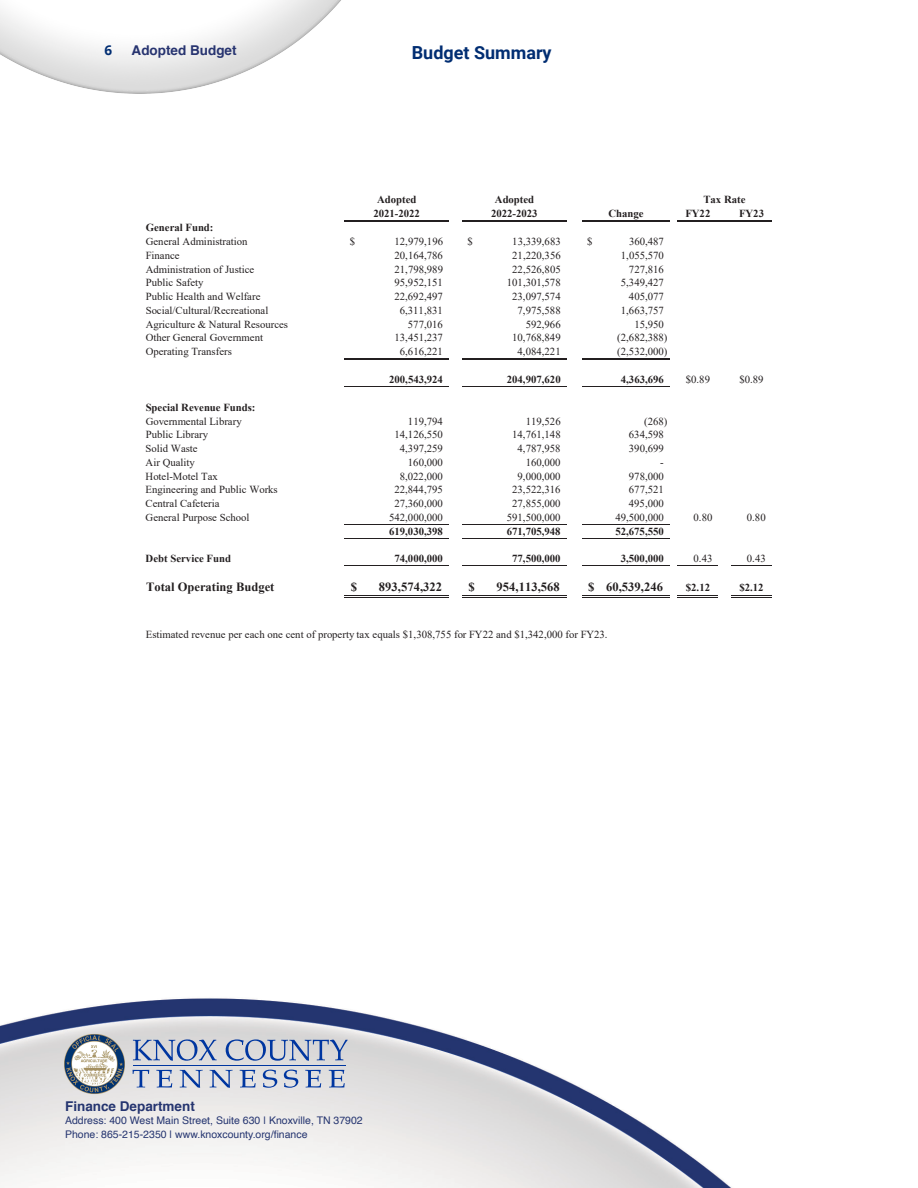
<style>
.page{position:relative;width:918px;height:1188px;background:#fff}
.page>*{position:absolute;margin:0;border:0;box-sizing:border-box;transform-origin:0 0}
.t1{font:700 18px "Roboto";color:#002d72}
.t2{font:700 13.5px "Helvetica";color:#253570}
.t3{font:700 13.5px "Helvetica";color:#273470}
.t4{font:700 13.5px "Open Sans";color:#002d72}
.t5{font:700 12.6px "Times New Roman";letter-spacing:.005em;color:#231f20}
.t6{font:10.8px "Times New Roman";color:#231f20}
.t7{font:700 10.8px "Times New Roman";color:#231f20}
.t8{font:10.5px/13.5px "Helvetica";color:#253570}
</style>
<div class="page">
<img style="left:0;top:998px;width:732px;height:190px">
<img style="left:0;top:0;width:341px;height:93px">
<svg style="left:133px;top:1070px;width:16px;height:17px"></svg>
<svg style="left:156px;top:1070px;width:16px;height:18px"></svg>
<svg style="left:180px;top:1070px;width:23px;height:18px"></svg>
<svg style="left:210px;top:1070px;width:23px;height:18px"></svg>
<svg style="left:240px;top:1070px;width:16px;height:18px"></svg>
<svg style="left:263px;top:1070px;width:14px;height:18px"></svg>
<svg style="left:284px;top:1070px;width:14px;height:18px"></svg>
<svg style="left:305px;top:1070px;width:16px;height:18px"></svg>
<svg style="left:329px;top:1070px;width:16px;height:18px"></svg>
<svg style="left:133px;top:1039px;width:84px;height:22px;background:#a2afca"></svg>
<svg style="left:226px;top:1039px;width:122px;height:22px;background:#a7b3cb"></svg>
<hr style="left:133px;top:1065px;width:212px;height:1px;background:#0036a0">
<img style="left:62px;top:1033px;width:64px;height:62px">
<hr style="left:345px;top:220px;width:104px;height:2px;background:#231f20">
<hr style="left:462px;top:220px;width:104px;height:2px;background:#231f20">
<hr style="left:582px;top:220px;width:87px;height:2px;background:#231f20">
<hr style="left:345px;top:359px;width:104px;height:1px;background:#231f20">
<hr style="left:462px;top:359px;width:104px;height:1px;background:#231f20">
<hr style="left:345px;top:387px;width:104px;height:1px;background:#231f20">
<hr style="left:462px;top:387px;width:104px;height:1px;background:#231f20">
<hr style="left:345px;top:524px;width:104px;height:1px;background:#231f20">
<hr style="left:462px;top:524px;width:104px;height:1px;background:#231f20">
<hr style="left:345px;top:538px;width:104px;height:1px;background:#231f20">
<hr style="left:462px;top:538px;width:104px;height:1px;background:#231f20">
<hr style="left:345px;top:565px;width:104px;height:1px;background:#231f20">
<hr style="left:462px;top:565px;width:104px;height:1px;background:#231f20">
<hr style="left:582px;top:565px;width:87px;height:1px;background:#231f20">
<hr style="left:677px;top:565px;width:41px;height:1px;background:#231f20">
<hr style="left:345px;top:595px;width:104px;height:1px;background:#231f20">
<hr style="left:345px;top:597px;width:104px;height:1px;background:#231f20">
<hr style="left:462px;top:595px;width:104px;height:1px;background:#231f20">
<hr style="left:462px;top:597px;width:104px;height:1px;background:#231f20">
<hr style="left:582px;top:595px;width:87px;height:1px;background:#231f20">
<hr style="left:582px;top:597px;width:87px;height:1px;background:#231f20">
<hr style="left:677px;top:595px;width:41px;height:1px;background:#231f20">
<hr style="left:677px;top:597px;width:41px;height:1px;background:#231f20">
<hr style="left:677px;top:220px;width:94px;height:2px;background:#231f20">
<hr style="left:582px;top:359px;width:87px;height:1px;background:#231f20">
<hr style="left:582px;top:387px;width:87px;height:1px;background:#231f20">
<hr style="left:582px;top:524px;width:87px;height:1px;background:#231f20">
<hr style="left:582px;top:538px;width:87px;height:1px;background:#231f20">
<hr style="left:731px;top:565px;width:40px;height:1px;background:#231f20">
<hr style="left:731px;top:595px;width:40px;height:1px;background:#231f20">
<hr style="left:731px;top:597px;width:40px;height:1px;background:#231f20">
<p class="t4" style="left:105px;top:41px;width:9px">6</p>
<p class="t3" style="left:132px;top:40px;width:106px">Adopted Budget</p>
<h1 class="t1" style="left:412px;top:40px;width:141px">Budget Summary</h1>
<p class="t7" style="left:377px;top:192px;width:41px">Adopted</p>
<p class="t7" style="left:495px;top:192px;width:41px">Adopted</p>
<p class="t7" style="left:374px;top:205px;width:48px">2021-2022</p>
<p class="t7" style="left:491px;top:205px;width:48px">2022-2023</p>
<p class="t7" style="left:608px;top:205px;width:37px">Change</p>
<p class="t7" style="left:685px;top:205px;width:26px">FY22</p>
<p class="t7" style="left:739px;top:205px;width:26px">FY23</p>
<p class="t7" style="left:703px;top:192px;width:44px">Tax Rate</p>
<p class="t7" style="left:146px;top:220px;width:69px">General Fund:</p>
<p class="t6" style="left:146px;top:234px;width:103px">General Administration</p>
<p class="t6" style="left:350px;top:234px;width:7px">$</p>
<p class="t6" style="left:395px;top:234px;width:50px">12,979,196</p>
<p class="t6" style="left:468px;top:234px;width:7px">$</p>
<p class="t6" style="left:512px;top:234px;width:50px">13,339,683</p>
<p class="t6" style="left:587px;top:234px;width:7px">$</p>
<p class="t6" style="left:629px;top:234px;width:36px">360,487</p>
<p class="t6" style="left:146px;top:248px;width:35px">Finance</p>
<p class="t6" style="left:395px;top:248px;width:50px">20,164,786</p>
<p class="t6" style="left:512px;top:248px;width:50px">21,220,356</p>
<p class="t6" style="left:621px;top:248px;width:45px">1,055,570</p>
<p class="t6" style="left:146px;top:261px;width:110px">Administration of Justice</p>
<p class="t6" style="left:395px;top:261px;width:50px">21,798,989</p>
<p class="t6" style="left:512px;top:261px;width:50px">22,526,805</p>
<p class="t6" style="left:629px;top:261px;width:36px">727,816</p>
<p class="t6" style="left:146px;top:275px;width:59px">Public Safety</p>
<p class="t6" style="left:394px;top:275px;width:50px">95,952,151</p>
<p class="t6" style="left:507px;top:275px;width:55px">101,301,578</p>
<p class="t6" style="left:621px;top:275px;width:45px">5,349,427</p>
<p class="t6" style="left:146px;top:289px;width:116px">Public Health and Welfare</p>
<p class="t6" style="left:394px;top:289px;width:50px">22,692,497</p>
<p class="t6" style="left:512px;top:289px;width:50px">23,097,574</p>
<p class="t6" style="left:629px;top:289px;width:36px">405,077</p>
<p class="t6" style="left:146px;top:303px;width:124px">Social/Cultural/Recreational</p>
<p class="t6" style="left:400px;top:303px;width:45px">6,311,831</p>
<p class="t6" style="left:518px;top:303px;width:45px">7,975,588</p>
<p class="t6" style="left:621px;top:303px;width:45px">1,663,757</p>
<p class="t6" style="left:146px;top:316px;width:144px">Agriculture &amp; Natural Resources</p>
<p class="t6" style="left:408px;top:316px;width:37px">577,016</p>
<p class="t6" style="left:526px;top:316px;width:36px">592,966</p>
<p class="t6" style="left:634px;top:316px;width:31px">15,950</p>
<p class="t6" style="left:146px;top:330px;width:119px">Other General Government</p>
<p class="t6" style="left:395px;top:330px;width:50px">13,451,237</p>
<p class="t6" style="left:512px;top:330px;width:50px">10,768,849</p>
<p class="t6" style="left:617px;top:330px;width:52px">(2,682,388)</p>
<p class="t6" style="left:146px;top:344px;width:88px">Operating Transfers</p>
<p class="t6" style="left:400px;top:344px;width:45px">6,616,221</p>
<p class="t6" style="left:518px;top:344px;width:45px">4,084,221</p>
<p class="t6" style="left:617px;top:344px;width:52px">(2,532,000)</p>
<p class="t7" style="left:389px;top:372px;width:55px">200,543,924</p>
<p class="t7" style="left:507px;top:372px;width:55px">204,907,620</p>
<p class="t7" style="left:621px;top:372px;width:45px">4,363,696</p>
<p class="t6" style="left:686px;top:372px;width:26px">$0.89</p>
<p class="t6" style="left:739px;top:372px;width:26px">$0.89</p>
<p class="t7" style="left:146px;top:399px;width:111px">Special Revenue Funds:</p>
<p class="t6" style="left:146px;top:413px;width:98px">Governmental Library</p>
<p class="t6" style="left:408px;top:413px;width:36px">119,794</p>
<p class="t6" style="left:526px;top:413px;width:36px">119,526</p>
<p class="t6" style="left:644px;top:413px;width:25px">(268)</p>
<p class="t6" style="left:146px;top:427px;width:64px">Public Library</p>
<p class="t6" style="left:394px;top:427px;width:50px">14,126,550</p>
<p class="t6" style="left:512px;top:427px;width:50px">14,761,148</p>
<p class="t6" style="left:629px;top:427px;width:36px">634,598</p>
<p class="t6" style="left:146px;top:441px;width:54px">Solid Waste</p>
<p class="t6" style="left:400px;top:441px;width:45px">4,397,259</p>
<p class="t6" style="left:518px;top:441px;width:45px">4,787,958</p>
<p class="t6" style="left:629px;top:441px;width:36px">390,699</p>
<p class="t6" style="left:146px;top:455px;width:51px">Air Quality</p>
<p class="t6" style="left:408px;top:455px;width:37px">160,000</p>
<p class="t6" style="left:526px;top:455px;width:36px">160,000</p>
<p class="t6" style="left:660px;top:455px;width:5px">-</p>
<p class="t6" style="left:146px;top:468px;width:74px">Hotel-Motel Tax</p>
<p class="t6" style="left:400px;top:468px;width:45px">8,022,000</p>
<p class="t6" style="left:518px;top:468px;width:45px">9,000,000</p>
<p class="t6" style="left:629px;top:468px;width:36px">978,000</p>
<p class="t6" style="left:146px;top:482px;width:134px">Engineering and Public Works</p>
<p class="t6" style="left:394px;top:482px;width:50px">22,844,795</p>
<p class="t6" style="left:512px;top:482px;width:50px">23,522,316</p>
<p class="t6" style="left:629px;top:482px;width:36px">677,521</p>
<p class="t6" style="left:146px;top:496px;width:75px">Central Cafeteria</p>
<p class="t6" style="left:394px;top:496px;width:50px">27,360,000</p>
<p class="t6" style="left:512px;top:496px;width:50px">27,855,000</p>
<p class="t6" style="left:629px;top:496px;width:36px">495,000</p>
<p class="t6" style="left:146px;top:510px;width:105px">General Purpose School</p>
<p class="t6" style="left:389px;top:510px;width:55px">542,000,000</p>
<p class="t6" style="left:507px;top:510px;width:55px">591,500,000</p>
<p class="t6" style="left:615px;top:510px;width:50px">49,500,000</p>
<p class="t6" style="left:747px;top:510px;width:20px">0.80</p>
<p class="t6" style="left:694px;top:510px;width:20px">0.80</p>
<p class="t7" style="left:389px;top:523px;width:55px">619,030,398</p>
<p class="t7" style="left:507px;top:523px;width:55px">671,705,948</p>
<p class="t7" style="left:615px;top:523px;width:50px">52,675,550</p>
<p class="t7" style="left:146px;top:551px;width:87px">Debt Service Fund</p>
<p class="t7" style="left:394px;top:551px;width:50px">74,000,000</p>
<p class="t7" style="left:512px;top:551px;width:50px">77,500,000</p>
<p class="t7" style="left:621px;top:551px;width:45px">3,500,000</p>
<p class="t6" style="left:747px;top:551px;width:20px">0.43</p>
<p class="t6" style="left:694px;top:551px;width:20px">0.43</p>
<p class="t5" style="left:146px;top:578px;width:130px">Total Operating Budget</p>
<p class="t5" style="left:351px;top:578px;width:8px">$</p>
<p class="t5" style="left:379px;top:578px;width:65px">893,574,322</p>
<p class="t5" style="left:468px;top:578px;width:8px">$</p>
<p class="t5" style="left:497px;top:578px;width:65px">954,113,568</p>
<p class="t5" style="left:588px;top:578px;width:76px">$ 60,539,246</p>
<p class="t7" style="left:686px;top:580px;width:26px">$2.12</p>
<p class="t7" style="left:739px;top:580px;width:26px">$2.12</p>
<p class="t6" style="left:146px;top:626px;width:463px">Estimated revenue per each one cent of property tax equals $1,308,755 for FY22 and $1,342,000 for FY23.</p>
<p class="t2" style="left:65px;top:1095px;width:131px">Finance Department</p>
<p class="t8" style="left:65px;top:1114px;width:299px">Address: 400 West Main Street, Suite 630 | Knoxville, TN 37902<br>Phone: 865-215-2350 | www.knoxcounty.org/finance</p>
</div>
